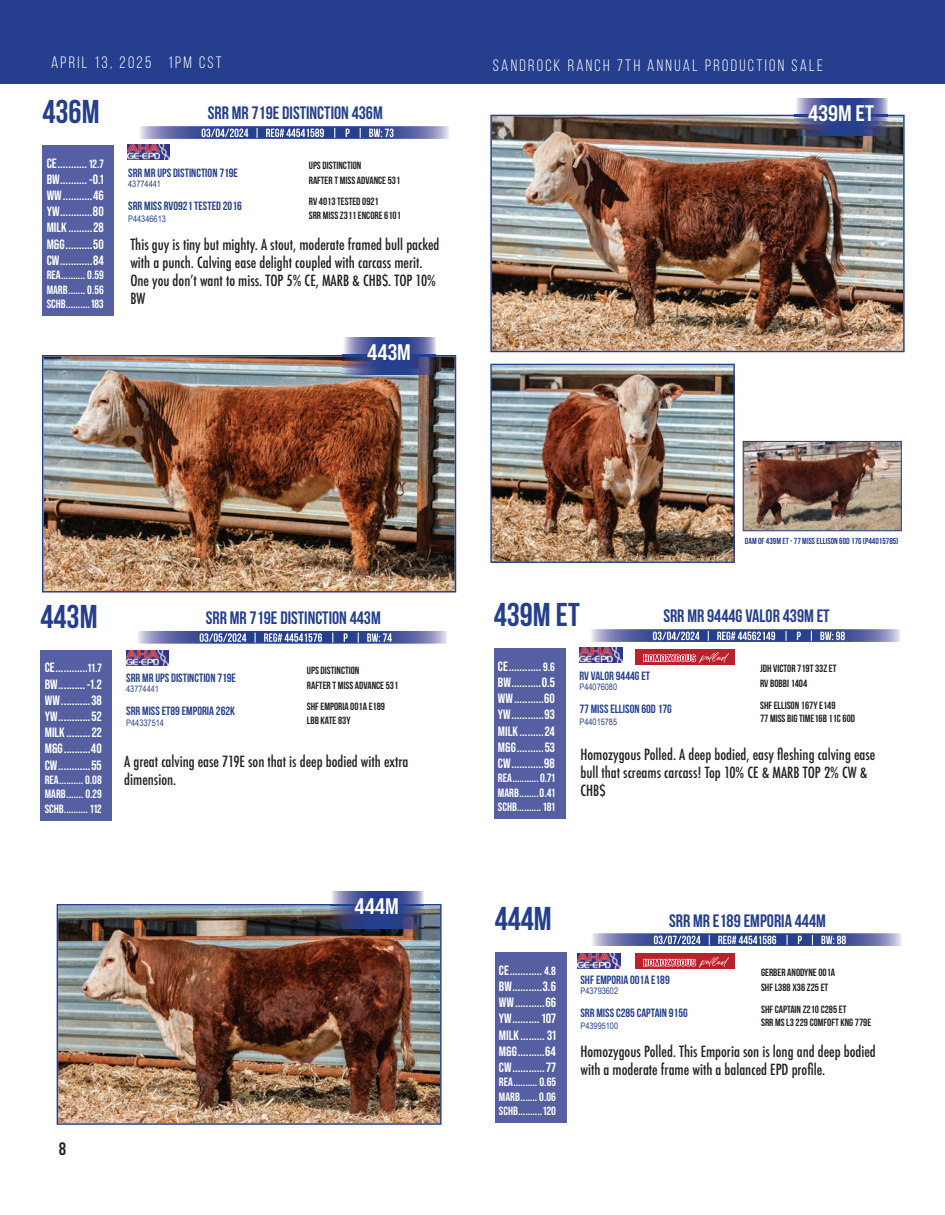
<style>
.page{position:relative;width:945px;height:1215px;background:#fff}
.page>*{position:absolute;margin:0;border:0;box-sizing:border-box;transform-origin:0 0}
.t1{font:700 33px "Bebas Neue";color:#253f8e}
.t2{font:22.5px "Bebas Neue Pro Sm E Bd";color:#fff}
.t3{font:700 18px "Bebas Neue";color:#253f8e}
.t4{font:18px "Bebas Kai";color:#231f20}
.t5{font:16.5px "Bebas Neue";letter-spacing:.14em;color:#fff}
.t6{font:500 condensed 15px/18px "Futura";color:#231f20}
.t7{font:700 13.5px/16.2px "Bebas Neue Pro";color:#fff;text-align:justify}
.t8{font:700 12px/14.4px "Bebas Neue Pro";color:#fff;text-align:justify}
.t9{font:700 12px "Bebas Neue";color:#253f8e}
.t10{font:12px "Bebas Neue";color:#fff}
.t11{font:10.5px/14.7px "Bebas Neue";color:#231f20}
.t12{font:9px "Arial Narrow";color:#253f8e}
.t13{font:700 8.7px "Bebas Neue";color:#253f8e}
.s1{font-size:12px}
</style>
<div class="page">
<div style="left:0;top:0;width:945px;height:84px;background:#253f8e"></div>
<div style="left:42px;top:145px;width:72px;height:171px;background:#555fa1"></div>
<svg style="left:140px;top:126px;width:309px;height:13px;background:#6974ad"></svg>
<svg style="left:202px;top:128px;width:192px;height:10px;background:#28418f"></svg>
<div style="left:494px;top:648px;width:72px;height:171px;background:#555fa1"></div>
<svg style="left:591px;top:629px;width:309px;height:13px;background:#6974ad"></svg>
<svg style="left:653px;top:631px;width:192px;height:10px;background:#28418f"></svg>
<img style="left:490px;top:115px;width:415px;height:237px">
<img style="left:492px;top:366px;width:241px;height:195px">
<div style="left:490px;top:364px;width:245px;height:199px;border:1px solid #253f8e"></div>
<div style="left:40px;top:650px;width:72px;height:171px;background:#555fa1"></div>
<svg style="left:138px;top:631px;width:309px;height:13px;background:#6a75ae"></svg>
<svg style="left:200px;top:633px;width:192px;height:10px;background:#28418f"></svg>
<img style="left:42px;top:355px;width:414px;height:238px">
<div style="left:495px;top:952px;width:72px;height:171px;background:#555fa1"></div>
<svg style="left:592px;top:933px;width:309px;height:13px;background:#6974ad"></svg>
<svg style="left:654px;top:935px;width:192px;height:10px;background:#28418f"></svg>
<img style="left:57px;top:904px;width:385px;height:221px">
<svg style="left:795px;top:98px;width:93px;height:17px;background:#5766a5"></svg>
<img style="left:795px;top:116px;width:93px;height:19px">
<hr style="left:795px;top:115px;width:93px;height:1px;background:#25408e">
<svg style="left:343px;top:337px;width:92px;height:18px;background:#5665a4"></svg>
<img style="left:343px;top:357px;width:92px;height:17px">
<hr style="left:343px;top:355px;width:92px;height:1px;background:#25408e">
<svg style="left:331px;top:892px;width:92px;height:12px"></svg>
<img style="left:330px;top:906px;width:93px;height:23px">
<hr style="left:330px;top:904px;width:93px;height:2px;background:#25408e">
<img style="left:745px;top:443px;width:155px;height:86px">
<div style="left:743px;top:441px;width:159px;height:90px;border:1px solid #253f8e"></div>
<img style="left:577px;top:954px;width:43px;height:15px">
<img style="left:126px;top:650px;width:43px;height:15px">
<img style="left:579px;top:648px;width:43px;height:15px">
<img style="left:127px;top:145px;width:43px;height:15px">
<div style="left:636px;top:649px;width:99px;height:15px;background:#be1f2d"></div>
<svg style="left:643px;top:652px;width:86px;height:11px"></svg>
<div style="left:636px;top:953px;width:99px;height:16px;background:#be1f2d"></div>
<svg style="left:643px;top:957px;width:86px;height:11px"></svg>
<p class="t5" style="left:51px;top:53px;width:172px">APRIL 13, 2025 1PM CST</p>
<p class="t5" style="left:493px;top:57px;width:332px">SANDROCK RANCH 7TH ANNUAL PRODUCTION SALE</p>
<h1 class="t1" style="left:42px;top:94px;width:59px">436M</h1>
<h3 class="t3" style="left:208px;top:103px;width:177px">SRR MR 719E DISTINCTION 436M</h3>
<p class="t10" style="left:201px;top:126px;width:194px">03/04/2024 | REG# 44541589 | P | BW: 73</p>
<p class="t9" style="left:128px;top:166px;width:111px">SRR MR UPS DISTINCTION 719E</p>
<p class="t11" style="left:309px;top:158px;width:93px">UPS DISTINCTION<br>RAFTER T MISS ADVANCE 531</p>
<p class="t9" style="left:128px;top:199px;width:115px">SRR MISS RV0921 TESTED 2016</p>
<p class="t11" style="left:309px;top:195px;width:94px;line-height:13.4px">RV 4013 TESTED 0921<br>SRR MISS Z311 ENCORE 6101</p>
<h2 class="t2" style="left:808px;top:100px;width:68px">439M ET</h2>
<p class="t7" style="left:47px;top:155px;width:59px">CE........... <span class="s1">12.7<br></span>BW.......... -0.1<br>WW...........46<br>YW............80<br>MILK .........28<br>M&amp;G..........50<br>CW............84</p>
<p class="t8" style="left:47px;top:268px;width:58px">REA.......... 0.59<br>MARB....... 0.56<br>SCHB..........183</p>
<p class="t12" style="left:128px;top:177px;width:34px">43774441</p>
<p class="t12" style="left:128px;top:212px;width:39px">P44346613</p>
<p class="t6" style="left:130px;top:236px;width:311px">This guy is tiny but mighty. A stout, moderate framed bull packed with a punch. Calving ease delight coupled with carcass merit.<br>One you don’t want to miss. TOP 5% CE, MARB &amp; CHB$. TOP 10% BW</p>
<h2 class="t2" style="left:367px;top:339px;width:45px">443M</h2>
<h1 class="t1" style="left:40px;top:598px;width:59px">443M</h1>
<h3 class="t3" style="left:206px;top:608px;width:177px">SRR MR 719E DISTINCTION 443M</h3>
<p class="t10" style="left:199px;top:631px;width:194px">03/05/2024 | REG# 44541576 | P | BW: 74</p>
<p class="t9" style="left:126px;top:671px;width:111px">SRR MR UPS DISTINCTION 719E</p>
<p class="t11" style="left:307px;top:663px;width:93px">UPS DISTINCTION<br>RAFTER T MISS ADVANCE 531</p>
<p class="t9" style="left:126px;top:704px;width:110px">SRR MISS ET89 EMPORIA 262K</p>
<p class="t11" style="left:307px;top:700px;width:80px;line-height:13.4px">SHF EMPORIA 001A E189<br>LBB KATE 83Y</p>
<p class="t7" style="left:45px;top:659px;width:59px">CE............<span class="s1">11.7<br></span>BW.......... -1.2<br>WW...........38<br>YW............52<br>MILK .........22<br>M&amp;G..........40<br>CW............55</p>
<p class="t8" style="left:45px;top:773px;width:59px">REA.......... 0.08<br>MARB....... 0.29<br>SCHB.......... 112</p>
<p class="t12" style="left:126px;top:682px;width:34px">43774441</p>
<p class="t12" style="left:126px;top:717px;width:39px">P44337514</p>
<p class="t6" style="left:124px;top:753px;width:286px">A great calving ease 719E son that is deep bodied with extra dimension.</p>
<h3 class="t4" style="left:59px;top:1139px;width:9px">8</h3>
<h2 class="t2" style="left:354px;top:893px;width:46px">444M</h2>
<p class="t13" style="left:745px;top:537px;width:155px">DAM OF 439M ET - 77 MISS ELLISON 60D 17G (P44015785)</p>
<h1 class="t1" style="left:494px;top:597px;width:88px">439M ET</h1>
<h3 class="t3" style="left:663px;top:606px;width:168px">SRR MR 9444G VALOR 439M ET</h3>
<p class="t10" style="left:652px;top:629px;width:194px">03/04/2024 | REG# 44562149 | P | BW: 98</p>
<p class="t9" style="left:579px;top:669px;width:72px">RV VALOR 9444G ET</p>
<p class="t11" style="left:760px;top:661px;width:78px">JDH VICTOR 719T 33Z ET<br>RV BOBBI 1404</p>
<p class="t9" style="left:579px;top:703px;width:94px">77 MISS ELLISON 60D 17G</p>
<p class="t11" style="left:760px;top:698px;width:97px;line-height:13.4px">SHF ELLISON 167Y E149<br>77 MISS BIG TIME16B 11C 60D</p>
<p class="t7" style="left:498px;top:658px;width:59px">CE............ <span class="s1">9.6<br></span>BW...........0.5<br>WW...........60<br>YW............93<br>MILK .........24<br>M&amp;G..........53<br>CW............98</p>
<p class="t8" style="left:498px;top:771px;width:58px">REA...........0.71<br>MARB........0.41<br>SCHB.......... 181</p>
<p class="t12" style="left:579px;top:680px;width:39px">P44076080</p>
<p class="t12" style="left:579px;top:715px;width:39px">P44015785</p>
<p class="t6" style="left:580px;top:746px;width:297px">Homozygous Polled. A deep bodied, easy fleshing calving ease bull that screams carcass! Top 10% CE &amp; MARB TOP 2% CW &amp;<br>CHB$</p>
<h1 class="t1" style="left:495px;top:901px;width:59px">444M</h1>
<h3 class="t3" style="left:669px;top:910px;width:158px">SRR MR E189 EMPORIA 444M</h3>
<p class="t10" style="left:654px;top:933px;width:194px">03/07/2024 | REG# 44541586 | P | BW: 88</p>
<p class="t9" style="left:580px;top:973px;width:91px">SHF EMPORIA 001A E189</p>
<p class="t11" style="left:761px;top:965px;width:76px">GERBER ANODYNE 001A<br>SHF L388 X36 Z25 ET</p>
<p class="t9" style="left:580px;top:1007px;width:109px">SRR MISS C285 CAPTAIN 915G</p>
<p class="t11" style="left:761px;top:1002px;width:112px;line-height:13.4px">SHF CAPTAIN Z210 C285 ET<br>SRR MS L3 229 COMFOFT KNG 779E</p>
<p class="t7" style="left:499px;top:962px;width:59px">CE............ <span class="s1">4.8<br></span>BW...........3.6<br>WW...........66<br>YW.......... 107<br>MILK ......... 31<br>M&amp;G..........64<br>CW............77</p>
<p class="t8" style="left:499px;top:1075px;width:59px">REA.......... 0.65<br>MARB....... 0.06<br>SCHB..........120</p>
<p class="t12" style="left:580px;top:984px;width:39px">P43793602</p>
<p class="t12" style="left:580px;top:1019px;width:39px">P43995100</p>
<p class="t6" style="left:580px;top:1043px;width:297px">Homozygous Polled. This Emporia son is long and deep bodied with a moderate frame with a balanced EPD profile.</p>
</div>
